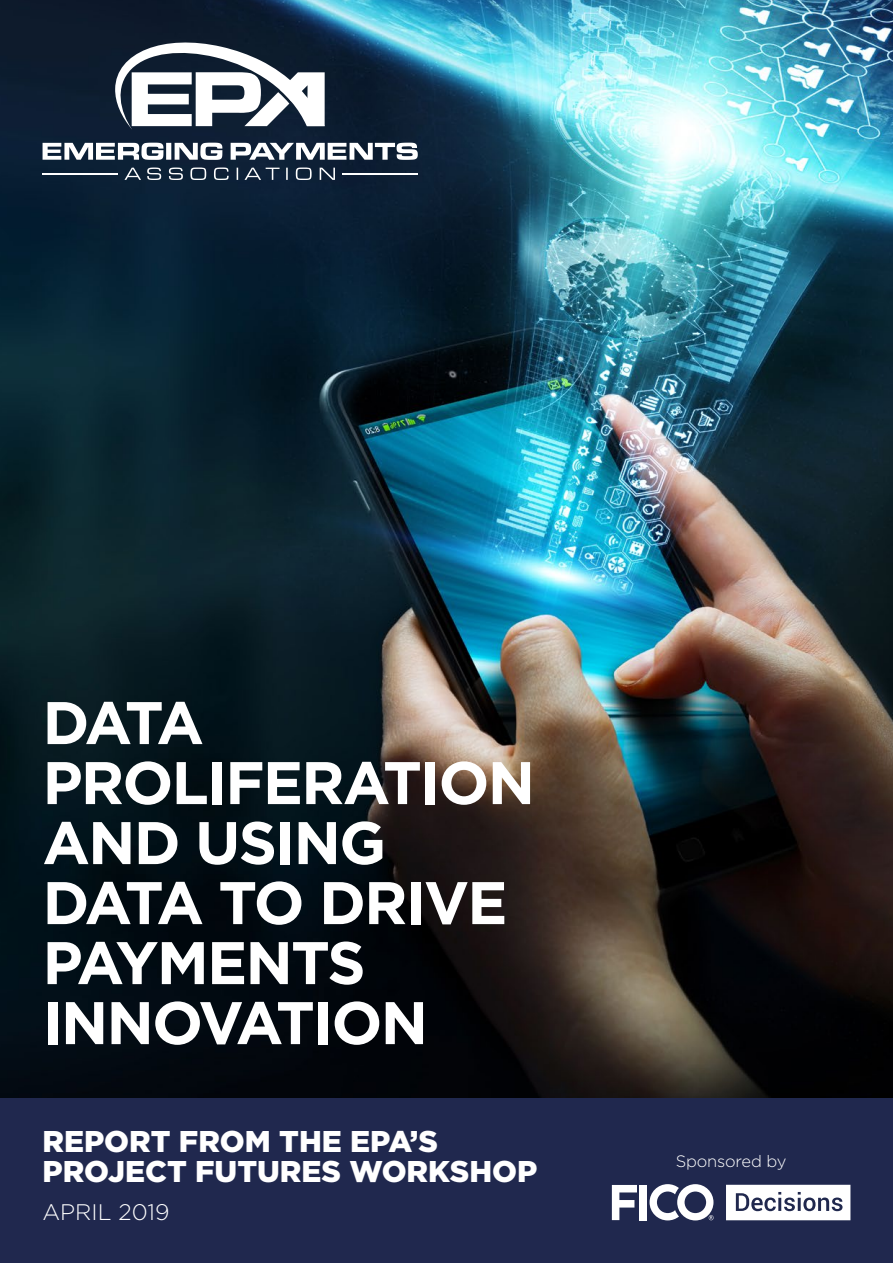
<style>
.page{position:relative;width:893px;height:1263px;background:#fff}
.page>*{position:absolute;margin:0;border:0;box-sizing:border-box;transform-origin:0 0}
.t1{font:700 60px/60px "Gotham";letter-spacing:-.03em;color:#fff}
.t2{font:900 30px/30px "Gotham";color:#fff}
.t3{font:300 22.5px "Gotham";color:#fff}
.t4{font:300 16.5px "Gotham";letter-spacing:-.01em;color:#fff}
</style>
<div class="page">
<img style="left:0;top:0;width:893px;height:1098px">
<div style="left:0;top:1098px;width:893px;height:165px;background:#20284e"></div>
<svg style="left:612px;top:1185px;width:25px;height:35px"></svg>
<div style="left:639px;top:1185px;width:8px;height:35px;background:#fff"></div>
<svg style="left:726px;top:1185px;width:124px;height:35px;background:#d9dbe1"></svg>
<svg style="left:650px;top:1184px;width:63px;height:36px"></svg>
<svg style="left:114px;top:33px;width:211px;height:97px"></svg>
<svg style="left:43px;top:143px;width:375px;height:17px"></svg>
<svg style="left:124px;top:168px;width:211px;height:12px;background:#405061"></svg>
<hr style="left:43px;top:173px;width:75px;height:1px;background:#fff">
<hr style="left:342px;top:173px;width:76px;height:1px;background:#fff">
<p class="t1" style="left:43px;top:692px;width:494px">DATA<br>PROLIFERATION<br>AND USING<br>DATA TO DRIVE<br>PAYMENTS<br>INNOVATION</p>
<p class="t2" style="left:43px;top:1126px;width:496px">REPORT FROM THE EPA’S<br>PROJECT FUTURES WORKSHOP</p>
<p class="t3" style="left:43px;top:1198px;width:129px">APRIL 2019</p>
<p class="t4" style="left:676px;top:1151px;width:112px">Sponsored by</p>
</div>
